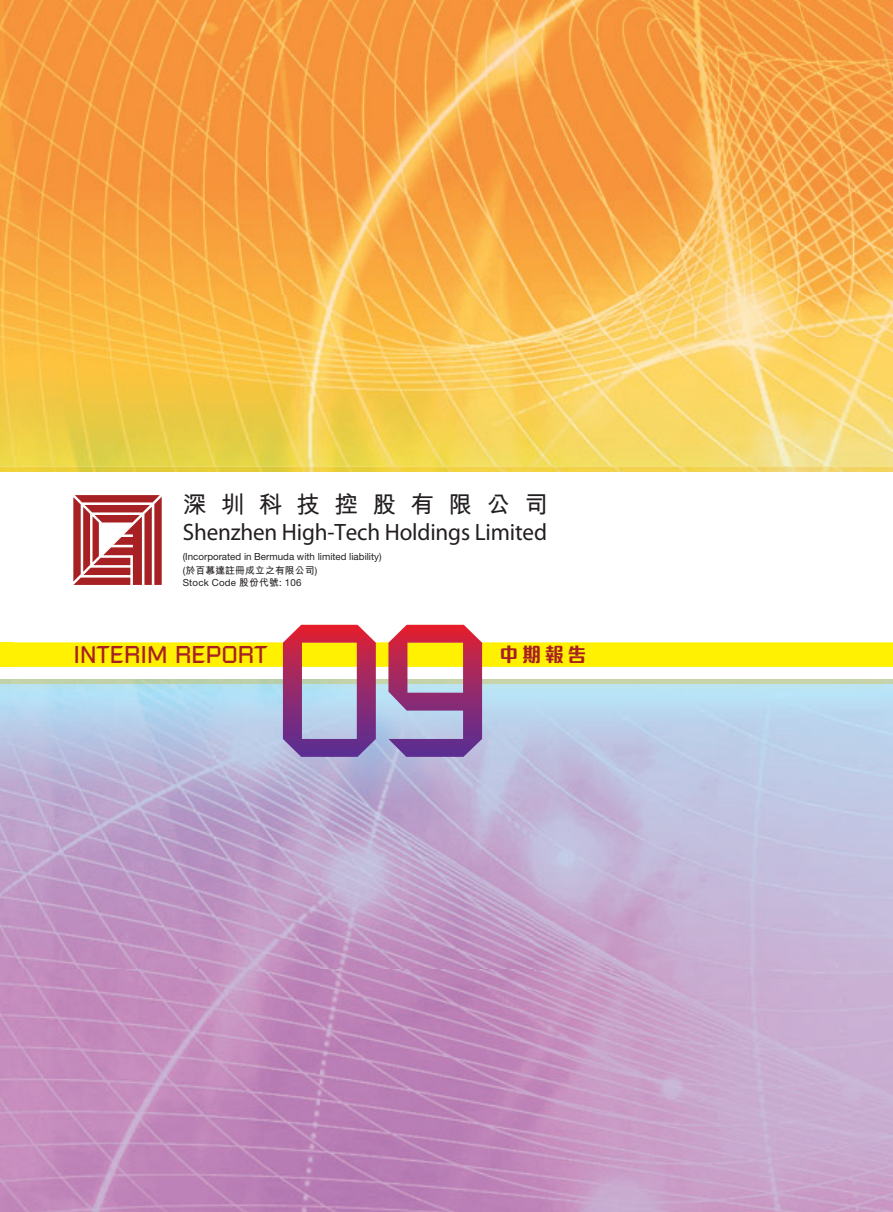
<style>
.page{position:relative;width:893px;height:1212px;background:#fff}
.page>*{position:absolute;margin:0;border:0;box-sizing:border-box;transform-origin:0 0}
.t1{font:24px "Russell Square Std";color:#a72023}
.t2{font:23.7px "Myriad Pro";letter-spacing:-.005em;color:#231f20}
.t3{font:23.7px "M Hei HK Bold B5 pc H";letter-spacing:.6em;color:#231f20}
.t4{font:19.8px "M Elle HK Xbold B5 pc H";color:#a72023;scale:.95 1}
.t5{font:9.75px "Helvetica Neue LT Std";color:#231f20}
.t6{font:9.75px "Helvetica Neue LT Std";letter-spacing:.02em;color:#231f20}
.t7{font:9.75px "M Hei HK Bold B5 pc H";letter-spacing:.02em;color:#231f20}
.s1{font-family:"M Hei HK Bold B5 pc H"}
.s2{font-family:"Helvetica Neue LT Std"}
</style>
<div class="page">
<img style="left:0;top:0;width:893px;height:466px">
<img style="left:0;top:757px;width:802px;height:213px">
<img style="left:0;top:970px;width:893px;height:242px">
<img style="left:0;top:466px;width:893px;height:6px">
<svg style="left:73px;top:495px;width:89px;height:90px"></svg>
<svg style="left:0;top:625px;width:893px;height:132px"></svg>
<div style="left:0;top:642px;width:13px;height:25px;background:#fff101"></div>
<h2 class="t3" style="left:183px;top:496px;width:367px">深圳科技控股有限公司</h2>
<h2 class="t2" style="left:183px;top:523px;width:366px">Shenzhen High-Tech Holdings Limited</h2>
<p class="t5" style="left:183px;top:553px;width:200px">(Incorporated in Bermuda with limited liability)</p>
<p class="t6" style="left:183px;top:579px;width:120px">Stock Code <span class="s1">股份代號</span>: 106</p>
<p class="t7" style="left:183px;top:566px;width:136px"><span class="s2">(</span>於百慕達註冊成立之有限公司<span class="s2">)</span></p>
<h1 class="t1" style="left:73px;top:641px;width:196px">INTERIM REPORT</h1>
<h3 class="t4" style="left:500px;top:647px;width:93px">中期報告</h3>
</div>
